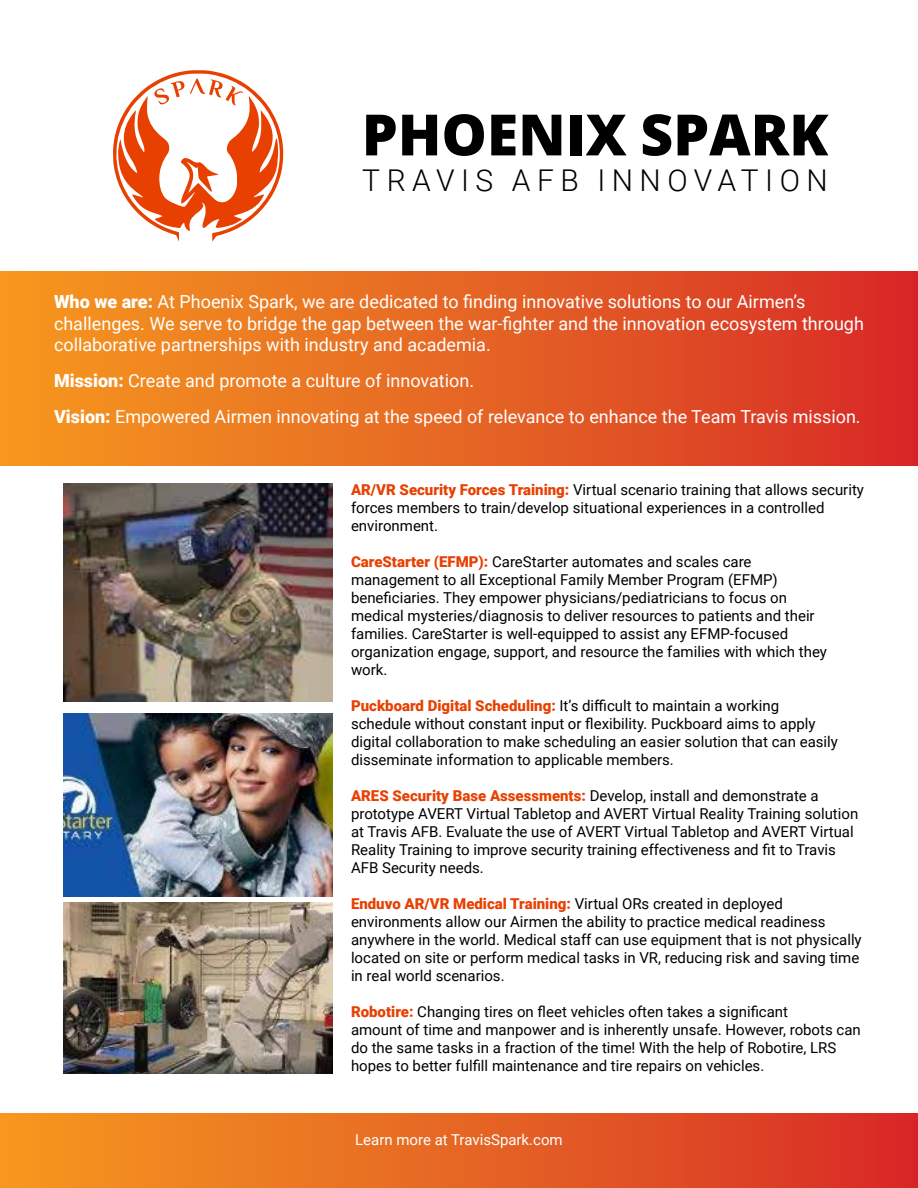
<style>
.page{position:relative;width:918px;height:1188px;background:#fff}
.page>*{position:absolute;margin:0;border:0;box-sizing:border-box;transform-origin:0 0}
.t1{font:800 57px "Open Sans";color:#000}
.t2{font:300 30px "Roboto";letter-spacing:.215em;color:#000}
.t3{font:18px/21.6px "Roboto";color:#fff}
.t4{font:15px/18px "Roboto";color:#000}
.t5{font:15px "Roboto";color:#fff}
.s1{font-weight:900}
.s2{font-weight:900;color:#e84000}
</style>
<div class="page">
<img style="left:64px;top:484px;width:268px;height:218px">
<img style="left:64px;top:714px;width:268px;height:183px">
<img style="left:64px;top:903px;width:268px;height:171px">
<div style="left:0;top:272px;width:918px;height:193px;background:linear-gradient(to right,#f59b1f,#d72c27)"></div>
<div style="left:0;top:1113px;width:918px;height:75px;background:linear-gradient(to right,#f59b1f,#d72c27)"></div>
<svg style="left:113px;top:70px;width:171px;height:172px"></svg>
<h1 class="t1" style="left:362px;top:91px;width:468px">PHOENIX SPARK</h1>
<h2 class="t2" style="left:362px;top:160px;width:467px">TRAVIS AFB INNOVATION</h2>
<p class="t3" style="left:54px;top:290px;width:811px"><span class="s1">Who we are:</span> At Phoenix Spark, we are dedicated to finding innovative solutions to our Airmen’s challenges. We serve to bridge the gap between the war-fighter and the innovation ecosystem through collaborative partnerships with industry and academia.</p>
<p class="t3" style="left:54px;top:362px;width:808px;line-height:36px"><span class="s1">Mission:</span> Create and promote a culture of innovation.<br><span class="s1">Vision:</span> Empowered Airmen innovating at the speed of relevance to enhance the Team Travis mission.</p>
<p class="t4" style="left:351px;top:480px;width:515px"><span class="s2">AR/VR Security Forces Training:</span> Virtual scenario training that allows security forces members to train/develop situational experiences in a controlled environment.</p>
<p class="t4" style="left:351px;top:552px;width:477px"><span class="s2">CareStarter (EFMP):</span> CareStarter automates and scales care management to all Exceptional Family Member Program (EFMP) beneficiaries. They empower physicians/pediatricians to focus on medical mysteries/diagnosis to deliver resources to patients and their families. CareStarter is well-equipped to assist any EFMP-focused organization engage, support, and resource the families with which they work.</p>
<p class="t4" style="left:351px;top:696px;width:488px"><span class="s2">Puckboard Digital Scheduling:</span> It’s difficult to maintain a working schedule without constant input or flexibility. Puckboard aims to apply digital collaboration to make scheduling an easier solution that can easily disseminate information to applicable members.</p>
<p class="t4" style="left:351px;top:786px;width:509px"><span class="s2">ARES Security Base Assessments:</span> Develop, install and demonstrate a prototype AVERT Virtual Tabletop and AVERT Virtual Reality Training solution at Travis AFB. Evaluate the use of AVERT Virtual Tabletop and AVERT Virtual Reality Training to improve security training effectiveness and fit to Travis AFB Security needs.</p>
<p class="t4" style="left:351px;top:894px;width:512px"><span class="s2">Enduvo AR/VR Medical Training:</span> Virtual ORs created in deployed environments allow our Airmen the ability to practice medical readiness anywhere in the world. Medical staff can use equipment that is not physically located on site or perform medical tasks in VR, reducing risk and saving time in real world scenarios.</p>
<p class="t4" style="left:351px;top:1002px;width:511px"><span class="s2">Robotire:</span> Changing tires on fleet vehicles often takes a significant<br>amount of time and manpower and is inherently unsafe. However, robots can do the same tasks in a fraction of the time! With the help of Robotire, LRS hopes to better fulfill maintenance and tire repairs on vehicles.</p>
<p class="t5" style="left:355px;top:1129px;width:209px">Learn more at TravisSpark.com</p>
</div>
